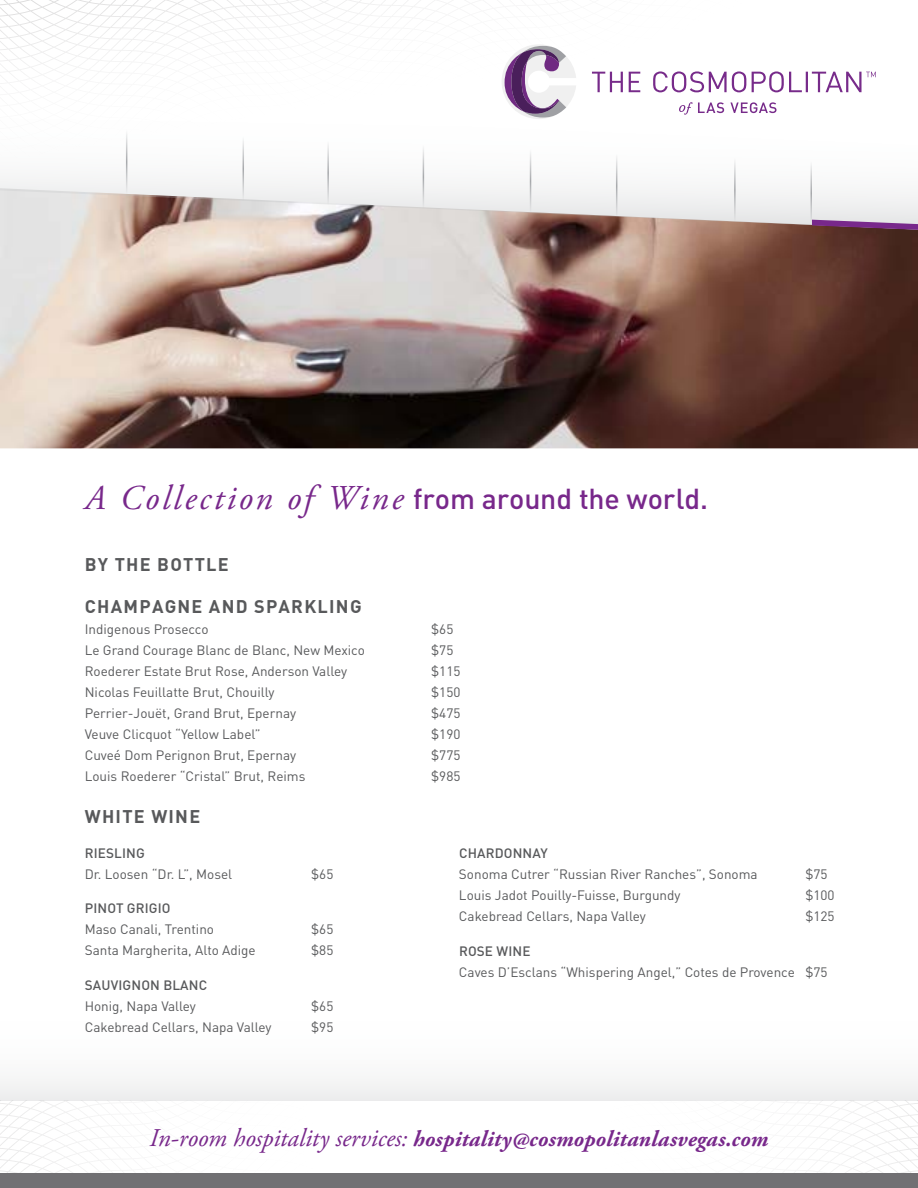
<style>
.page{position:relative;width:918px;height:1188px;background:#fff}
.page>*{position:absolute;margin:0;border:0;box-sizing:border-box;transform-origin:0 0}
.t1{font:500 28.5px "DIN Pro";letter-spacing:-.005em;color:#78288b}
.t2{font:italic 700 22.5px "Adobe Garamond Pro";letter-spacing:.005em;color:#78288b}
.t3{font:700 18px "DIN Pro";letter-spacing:.07em;color:#58595b}
.t4{font:13.5px "DIN Pro";color:#58595b}
.t5{font:500 13.5px "DIN Pro";letter-spacing:.01em;color:#58595b}
.s1{font-family:"Adobe Garamond Pro";font-weight:400;font-style:italic;font-size:34.8px}
.s2{font-weight:400;font-size:25.5px}
</style>
<div class="page">
<img style="left:0;top:230px;width:918px;height:218px">
<svg style="left:0;top:1101px;width:918px;height:73px"></svg>
<div style="left:0;top:1174px;width:918px;height:14px;background:#717073"></div>
<div style="left:0;top:993px;width:918px;height:108px;background:linear-gradient(to right,#fafafa,#fafafa)"></div>
<svg style="left:0;top:0;width:448px;height:76px"></svg>
<svg style="left:0;top:137px;width:918px;height:93px;fill:#f6f6f6"></svg>
<svg style="left:679px;top:102px;width:98px;height:13px"></svg>
<svg style="left:592px;top:71px;width:284px;height:21px"></svg>
<svg style="left:502px;top:45px;width:74px;height:74px"></svg>
<hr style="left:126px;top:130px;width:1px;height:64px;background:#a7a9ac">
<hr style="left:243px;top:136px;width:1px;height:65px;background:#a7a9ac">
<hr style="left:423px;top:145px;width:1px;height:64px;background:#a7a9ac">
<hr style="left:327px;top:141px;width:2px;height:64px;background:#a7a9ac">
<hr style="left:530px;top:149px;width:1px;height:64px;background:#a7a9ac">
<hr style="left:616px;top:154px;width:1px;height:64px;background:#a7a9ac">
<hr style="left:810px;top:161px;width:2px;height:64px;background:#a7a9ac">
<hr style="left:734px;top:158px;width:2px;height:64px;background:#a7a9ac">
<svg style="left:812px;top:220px;width:106px;height:10px"></svg>
<h1 class="t1" style="left:85px;top:480px;width:625px"><span class="s1">A Collection of Wine</span> from around the world.</h1>
<h3 class="t3" style="left:85px;top:553px;width:145px">BY THE BOTTLE</h3>
<h3 class="t3" style="left:85px;top:595px;width:278px">CHAMPAGNE AND SPARKLING</h3>
<p class="t4" style="left:85px;top:620px;width:125px">Indigenous Prosecco</p>
<p class="t4" style="left:431px;top:620px;width:24px">$65</p>
<p class="t4" style="left:85px;top:641px;width:282px">Le Grand Courage Blanc de Blanc, New Mexico</p>
<p class="t4" style="left:431px;top:641px;width:24px">$75</p>
<p class="t4" style="left:85px;top:662px;width:264px">Roederer Estate Brut Rose, Anderson Valley</p>
<p class="t4" style="left:431px;top:662px;width:31px">$115</p>
<p class="t4" style="left:85px;top:683px;width:191px">Nicolas Feuillatte Brut, Chouilly</p>
<p class="t4" style="left:431px;top:683px;width:31px">$150</p>
<p class="t4" style="left:85px;top:704px;width:213px">Perrier-Jouët, Grand Brut, Epernay</p>
<p class="t4" style="left:431px;top:704px;width:31px">$475</p>
<p class="t4" style="left:85px;top:725px;width:177px">Veuve Clicquot “Yellow Label”</p>
<p class="t4" style="left:431px;top:725px;width:31px">$190</p>
<p class="t4" style="left:85px;top:746px;width:213px">Cuveé Dom Perignon Brut, Epernay</p>
<p class="t4" style="left:431px;top:746px;width:31px">$775</p>
<p class="t4" style="left:85px;top:767px;width:222px">Louis Roederer “Cristal” Brut, Reims</p>
<p class="t4" style="left:431px;top:767px;width:31px">$985</p>
<h3 class="t3" style="left:85px;top:805px;width:117px">WHITE WINE</h3>
<p class="t5" style="left:85px;top:844px;width:62px">RIESLING</p>
<p class="t4" style="left:85px;top:865px;width:149px">Dr. Loosen “Dr. L”, Mosel</p>
<p class="t4" style="left:311px;top:865px;width:24px">$65</p>
<p class="t5" style="left:85px;top:899px;width:87px">PINOT GRIGIO</p>
<p class="t4" style="left:85px;top:920px;width:131px">Maso Canali, Trentino</p>
<p class="t4" style="left:311px;top:920px;width:24px">$65</p>
<p class="t4" style="left:85px;top:941px;width:173px">Santa Margherita, Alto Adige</p>
<p class="t4" style="left:311px;top:941px;width:24px">$85</p>
<p class="t5" style="left:85px;top:976px;width:124px">SAUVIGNON BLANC</p>
<p class="t4" style="left:85px;top:997px;width:113px">Honig, Napa Valley</p>
<p class="t4" style="left:311px;top:997px;width:24px">$65</p>
<p class="t4" style="left:85px;top:1018px;width:188px">Cakebread Cellars, Napa Valley</p>
<p class="t4" style="left:311px;top:1018px;width:24px">$95</p>
<p class="t5" style="left:459px;top:844px;width:90px">CHARDONNAY</p>
<p class="t4" style="left:459px;top:865px;width:300px">Sonoma Cutrer “Russian River Ranches”, Sonoma</p>
<p class="t4" style="left:806px;top:865px;width:24px">$75</p>
<p class="t4" style="left:459px;top:886px;width:223px">Louis Jadot Pouilly-Fuisse, Burgundy</p>
<p class="t4" style="left:805px;top:886px;width:31px">$100</p>
<p class="t4" style="left:459px;top:907px;width:188px">Cakebread Cellars, Napa Valley</p>
<p class="t4" style="left:805px;top:907px;width:31px">$125</p>
<p class="t5" style="left:459px;top:942px;width:73px">ROSE WINE</p>
<p class="t4" style="left:459px;top:963px;width:370px">Caves D’Esclans “Whispering Angel,” Cotes de Provence $75</p>
<h2 class="t2" style="left:150px;top:1126px;width:620px"><span class="s2">In-room hospitality services:</span> hospitality@cosmopolitanlasvegas.com</h2>
</div>
